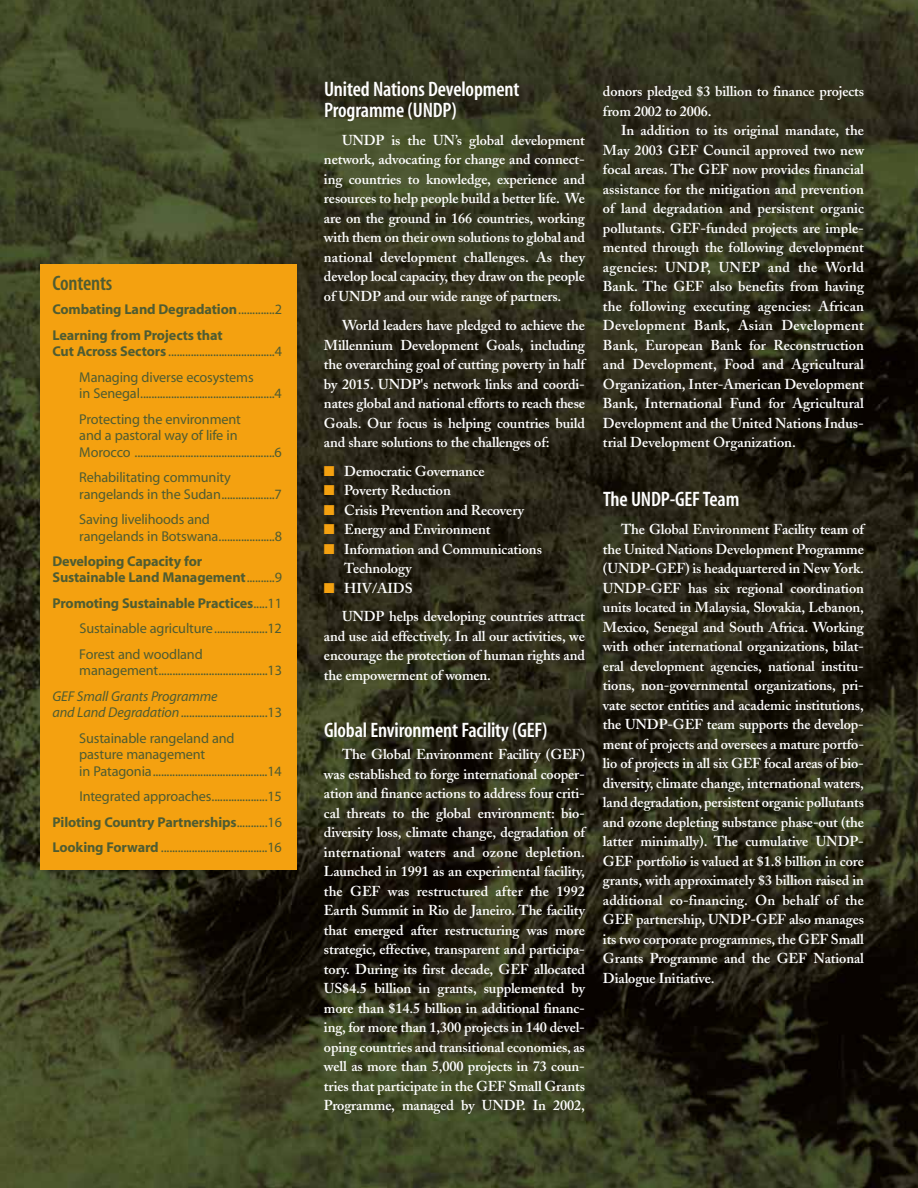
<style>
.page{position:relative;width:918px;height:1188px;background:#fff}
.page>*{position:absolute;margin:0;border:0;box-sizing:border-box;transform-origin:0 0}
.t1{font:21px/21px "Myriad MM 565 300";letter-spacing:-.01em;color:#fff}
.t2{font:21px "Myriad MM 565 300";letter-spacing:-.01em;color:#4f5c32}
.t3{font:600 14.25px/19.5px "Adobe Caslon";letter-spacing:-.01em;color:#fff;text-align:justify}
.t4{font:14.25px/25.5px "Myriad";letter-spacing:-.01em;color:#4f5c32}
.t5{font:700 14.25px/25.5px "Myriad";letter-spacing:-.01em;color:#4f5c32}
.t6{font:italic 14.25px/16.5px "Myriad";letter-spacing:-.01em;color:#4f5c32}
.s1{font-weight:400}
.s2{font-weight:700}
.s3{font-style:normal}
.s4{color:#f4a110}
</style>
<div class="page">
<img style="left:0;top:0;width:918px;height:1188px">
<div style="left:40px;top:264px;width:257px;height:606px;background:#f4a110"></div>
<h1 class="t2" style="left:52px;top:276px;width:61px">Contents</h1>
<p class="t5" style="left:52px;top:298px;width:231px">Combating Land Degradation<span class="s1">.............2<br></span>Learning from Projects that</p>
<p class="t4" style="left:52px;top:340px;width:231px;text-align:center"><span class="s2">Cut Across Sectors</span> ......................................4<br>Managing diverse ecosystems</p>
<p class="t4" style="left:79px;top:382px;width:204px">in Senegal................................................4<br>Protecting the environment</p>
<p class="t4" style="left:79px;top:428px;width:204px;line-height:16.5px">and a pastoral way of life in<br>Morocco ..................................................6</p>
<p class="t4" style="left:79px;top:470px;width:204px;line-height:16.5px">Rehabilitating community rangelands in the Sudan...................7</p>
<p class="t4" style="left:79px;top:512px;width:204px;line-height:16.5px">Saving livelihoods and<br>rangelands in Botswana....................8</p>
<p class="t5" style="left:52px;top:554px;width:231px;line-height:16.5px">Developing Capacity for<br>Sustainable Land Management<span class="s1">..........9</span></p>
<p class="t4" style="left:79px;top:592px;width:204px;text-align:justify;text-indent:-27px"><span class="s2">Promoting Sustainable Practices</span>.....11<br>Sustainable agriculture...................12<br>Forest and woodland</p>
<p class="t4" style="left:79px;top:659px;width:204px">management.......................................13</p>
<p class="t6" style="left:52px;top:689px;width:231px">GEF Small Grants Programme<br>and Land Degradation<span class="s3">...............................13</span></p>
<p class="t4" style="left:79px;top:731px;width:204px;line-height:16.5px">Sustainable rangeland and pasture management<br>in Patagonia.........................................14</p>
<p class="t4" style="left:53px;top:785px;width:231px;text-align:justify;text-indent:27px">Integrated approaches....................15<br><span class="s2">Piloting Country Partnerships</span>...........16<br><span class="s2">Looking Forward</span> ......................................16</p>
<h1 class="t1" style="left:324px;top:80px;width:197px">United Nations Development<br>Programme (UNDP)</h1>
<p class="t3" style="left:324px;top:132px;width:263px;text-indent:18px">UNDP is the UN’s global development network, advocating for change and connect&shy;ing countries to knowledge, experience and resources to help people build a better life. We are on the ground in 166 countries, working with them on their own solutions to global and national development challenges. As they develop local capacity, they draw on the people of UNDP and our wide range of partners.</p>
<p class="t3" style="left:324px;top:317px;width:263px;text-indent:18px">World leaders have pledged to achieve the Millennium Development Goals, including the overarching goal of cutting poverty in half by 2015. UNDP's network links and coordi&shy;nates global and national efforts to reach these Goals. Our focus is helping countries build and share solutions to the challenges of:</p>
<p class="t3" style="left:324px;top:463px;width:162px"><span class="s4">■</span> Democratic Governance</p>
<p class="t3" style="left:324px;top:482px;width:128px"><span class="s4">■</span> Poverty Reduction</p>
<p class="t3" style="left:324px;top:502px;width:202px"><span class="s4">■</span> Crisis Prevention and Recovery</p>
<p class="t3" style="left:324px;top:521px;width:168px"><span class="s4">■</span> Energy and Environment</p>
<p class="t3" style="left:344px;top:541px;width:199px;text-indent:-20px"><span class="s4">■</span> Information and Communications<br>Technology</p>
<p class="t3" style="left:342px;top:575px;width:244px;line-height:28.5px;text-indent:-18px"><span class="s4">■</span> HIV/AIDS<br>UNDP helps developing countries attract</p>
<p class="t3" style="left:324px;top:628px;width:262px">and use aid effectively. In all our activities, we encourage the protection of human rights and the empowerment of women.</p>
<h1 class="t1" style="left:324px;top:721px;width:225px">Global Environment Facility (GEF)</h1>
<p class="t3" style="left:324px;top:746px;width:263px;text-indent:18px">The Global Environment Facility (GEF) was established to forge international cooper&shy;ation and finance actions to address four criti&shy;cal threats to the global environment: bio&shy;diversity loss, climate change, degradation of international waters and ozone depletion.<br>Launched in 1991 as an experimental facility, the GEF was restructured after the 1992<br>Earth Summit in Rio de Janeiro. The facility that emerged after restructuring was more strategic, effective, transparent and participa&shy;tory. During its first decade, GEF allocated US$4.5 billion in grants, supplemented by more than $14.5 billion in additional financ&shy;ing, for more than 1,300 projects in 140 devel&shy;oping countries and transitional economies, as well as more than 5,000 projects in 73 coun&shy;tries that participate in the GEF Small Grants Programme, managed by UNDP. In 2002,</p>
<p class="t3" style="left:603px;top:83px;width:263px">donors pledged $3 billion to finance projects from 2002 to 2006.</p>
<p class="t3" style="left:603px;top:122px;width:263px;text-indent:18px">In addition to its original mandate, the May 2003 GEF Council approved two new focal areas. The GEF now provides financial assistance for the mitigation and prevention of land degradation and persistent organic pollutants. GEF-funded projects are imple&shy;mented through the following development agencies: UNDP, UNEP and the World Bank. The GEF also benefits from having the following executing agencies: African Development Bank, Asian Development Bank, European Bank for Reconstruction and Development, Food and Agricultural Organization, Inter-American Development Bank, International Fund for Agricultural Development and the United Nations Indus&shy;trial Development Organization.</p>
<h1 class="t1" style="left:603px;top:490px;width:138px">The UNDP-GEF Team</h1>
<p class="t3" style="left:603px;top:521px;width:263px;text-indent:18px">The Global Environment Facility team of the United Nations Development Programme (UNDP-GEF) is headquartered in New York.<br>UNDP-GEF has six regional coordination units located in Malaysia, Slovakia, Lebanon, Mexico, Senegal and South Africa. Working with other international organizations, bilat&shy;eral development agencies, national institu&shy;tions, non-governmental organizations, pri&shy;vate sector entities and academic institutions, the UNDP-GEF team supports the develop&shy;ment of projects and oversees a mature portfo&shy;lio of projects in all six GEF focal areas of bio&shy;diversity, climate change, international waters, land degradation, persistent organic pollutants and ozone depleting substance phase-out (the latter minimally). The cumulative UNDP-GEF portfolio is valued at $1.8 billion in core grants, with approximately $3 billion raised in additional co-financing. On behalf of the GEF partnership, UNDP-GEF also manages its two corporate programmes, the GEF Small Grants Programme and the GEF National Dialogue Initiative.</p>
</div>
